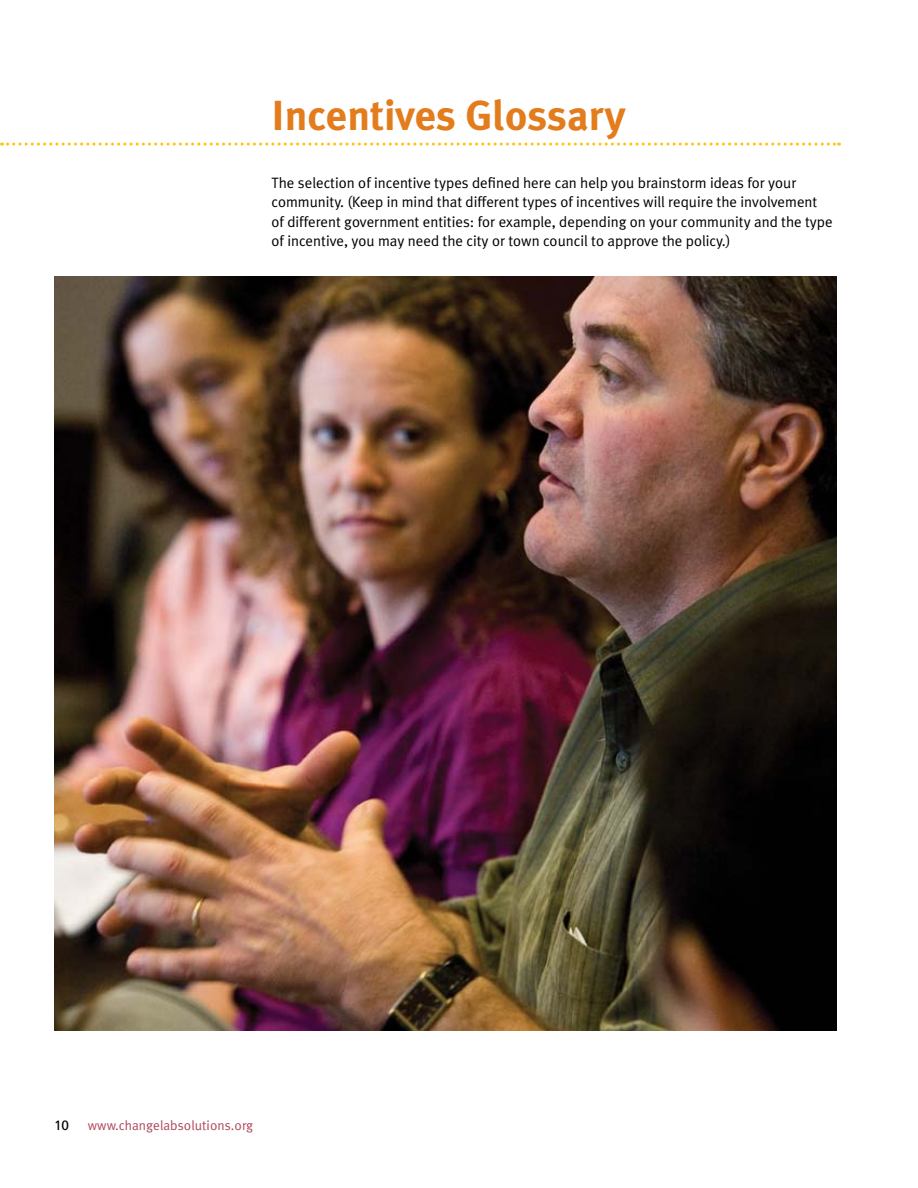
<style>
.page{position:relative;width:918px;height:1188px;background:#fff}
.page>*{position:absolute;margin:0;border:0;box-sizing:border-box;transform-origin:0 0}
.t1{font:700 42px "Meta Plus";color:#e37c1d}
.t2{font:15px/19.5px "Meta Plus Normal";color:#000}
.t3{font:13.5px "Meta";letter-spacing:.005em;color:#ad495d}
.t4{font:13.5px "Frutiger";color:#000}
</style>
<div class="page">
<img style="left:54px;top:276px;width:783px;height:754px">
<svg style="left:2px;top:143px;width:837px;height:3px"></svg>
<h1 class="t1" style="left:272px;top:91px;width:356px">Incentives Glossary</h1>
<p class="t2" style="left:272px;top:172px;width:563px">The selection of incentive types defined here can help you brainstorm ideas for your community. (Keep in mind that different types of incentives will require the involvement of different government entities: for example, depending on your community and the type of incentive, you may need the city or town council to approve the policy.)</p>
<p class="t4" style="left:54px;top:1117px;width:17px">10</p>
<p class="t3" style="left:88px;top:1117px;width:167px">www.changelabsolutions.org</p>
</div>
